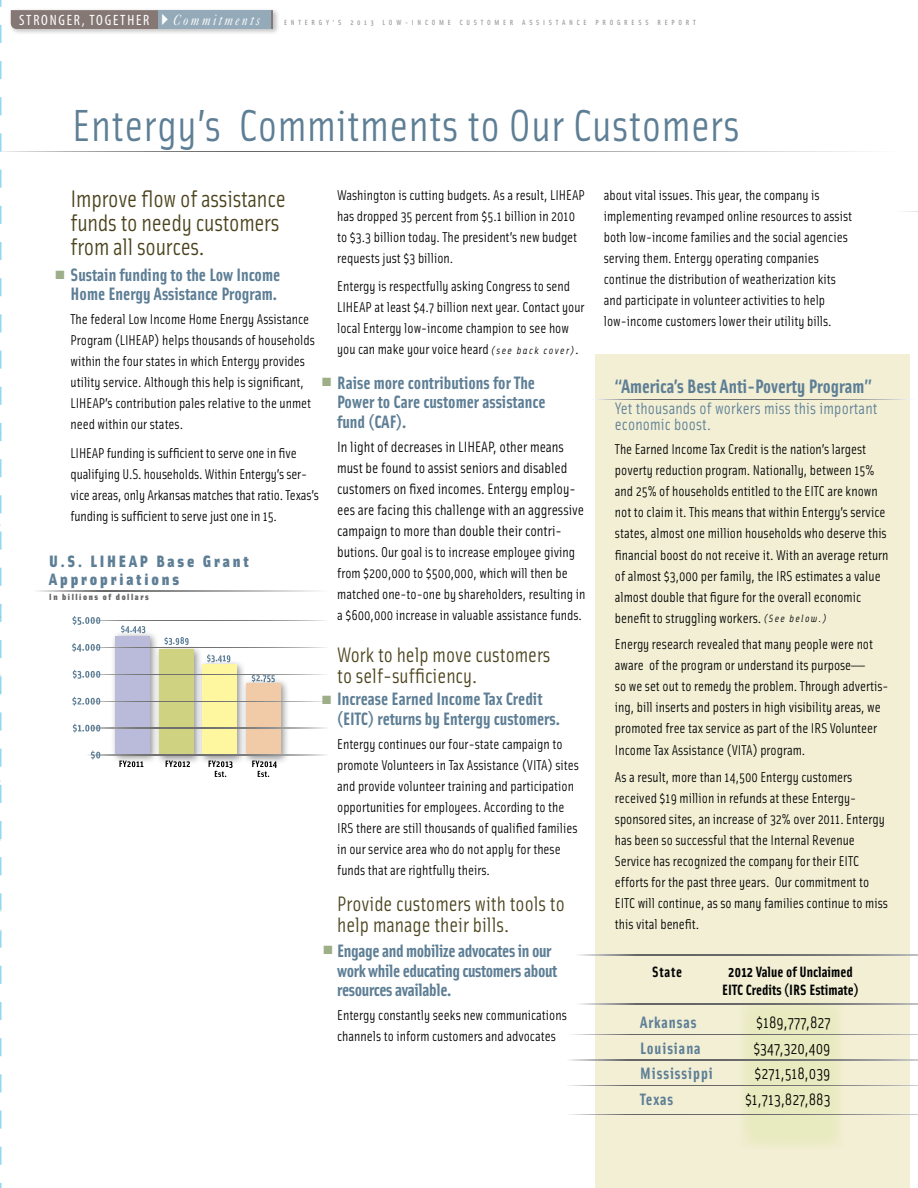
<style>
.page{position:relative;width:918px;height:1188px;background:#fff}
.page>*{position:absolute;margin:0;border:0;box-sizing:border-box;transform-origin:0 0}
.t1{font:45px "Solex";letter-spacing:.01em;color:#5d7e95}
.t2{font:24px/24px "Solex";letter-spacing:-.01em;color:#4b431d}
.t3{font:21px/21px "Solex";color:#4b431d}
.t4{font:700 19.5px "Solex";color:#5d7e95}
.t5{font:700 18px/19.5px "Solex";color:#5d7e95}
.t6{font:700 18px/19.5px "Solex";letter-spacing:-.02em;color:#5d7e95}
.t7{font:16.5px/16.5px "Solex";letter-spacing:.01em;color:#5d7e95}
.t8{font:16.5px "Solex";color:#000}
.t9{font:900 16.5px/18px "Solex";letter-spacing:.17em;color:#5d7e95}
.t10{font:700 16.5px "Solex";letter-spacing:.055em;color:#5d7e95}
.t11{font:15px/21px "Solex";color:#000}
.t12{font:700 15px/18px "Solex";color:#000;text-align:center}
.t13{font:condensed 15px "Myriad Pro";letter-spacing:.12em;color:#fff}
.t14{font:14.25px/21px "Solex";color:#000}
.t15{font:12px "Zapf Dingbats ITC";color:#9dae88}
.t16{font:900 9px "Solex";letter-spacing:.17em;color:#666667}
.t17{font:500 7.5px "Solex";letter-spacing:.5em;color:#9b9b9c}
.s1{font-family:"Caslon Five Forty";font-style:italic;font-stretch:normal}
.s2{font-style:italic;font-size:10.5px}
.s3{font-style:italic}
.s4{font-size:15px}
</style>
<div class="page">
<div style="left:595px;top:354px;width:315px;height:834px;background:#f2efd5"></div>
<svg style="left:37px;top:591px;width:281px;height:1px"></svg>
<svg style="left:121px;top:625px;width:24px;height:6px"></svg>
<svg style="left:164px;top:637px;width:25px;height:8px"></svg>
<svg style="left:207px;top:654px;width:23px;height:6px"></svg>
<svg style="left:252px;top:675px;width:23px;height:3px"></svg>
<div style="left:242px;top:678px;width:48px;height:87px;background:#000;opacity:.44"></div>
<div style="left:246px;top:683px;width:35px;height:72px;background:#f1caa7"></div>
<svg style="left:119px;top:761px;width:158px;height:16px"></svg>
<div style="left:111px;top:631px;width:48px;height:133px;background:#000;opacity:.44"></div>
<div style="left:115px;top:636px;width:35px;height:119px;background:#babbdb"></div>
<div style="left:154px;top:645px;width:49px;height:120px;background:#000;opacity:.44"></div>
<div style="left:159px;top:649px;width:34px;height:107px;background:#ced281"></div>
<div style="left:198px;top:660px;width:48px;height:105px;background:#000;opacity:.44"></div>
<div style="left:203px;top:664px;width:34px;height:91px;background:#fff79f"></div>
<svg style="left:100px;top:620px;width:226px;height:1px"></svg>
<svg style="left:100px;top:647px;width:226px;height:1px"></svg>
<svg style="left:100px;top:701px;width:226px;height:1px"></svg>
<svg style="left:100px;top:728px;width:226px;height:1px"></svg>
<svg style="left:100px;top:674px;width:226px;height:1px"></svg>
<svg style="left:88px;top:755px;width:238px;height:1px"></svg>
<svg style="left:91px;top:751px;width:9px;height:9px"></svg>
<svg style="left:73px;top:724px;width:27px;height:9px"></svg>
<svg style="left:72px;top:697px;width:28px;height:9px"></svg>
<svg style="left:73px;top:670px;width:27px;height:9px"></svg>
<svg style="left:72px;top:643px;width:28px;height:9px"></svg>
<svg style="left:73px;top:616px;width:27px;height:9px"></svg>
<div style="left:8px;top:8px;width:272px;height:28px;background:#000;opacity:.25"></div>
<div style="left:11px;top:10px;width:262px;height:19px;background:#847774"></div>
<div style="left:158px;top:10px;width:112px;height:19px;background:#94aab9"></div>
<svg style="left:2px;top:151px;width:861px;height:1px"></svg>
<svg style="left:595px;top:399px;width:316px;height:1px"></svg>
<div style="left:740px;top:999px;width:104px;height:151px;background:#e7e9bb"></div>
<svg style="left:580px;top:1004px;width:338px;height:1px"></svg>
<svg style="left:579px;top:955px;width:339px;height:1px"></svg>
<svg style="left:740px;top:1035px;width:104px;height:1px"></svg>
<svg style="left:570px;top:1060px;width:348px;height:1px"></svg>
<svg style="left:569px;top:1085px;width:349px;height:1px"></svg>
<svg style="left:570px;top:1114px;width:348px;height:1px"></svg>
<svg style="left:0;top:0;width:2px;height:1188px"></svg>
<p class="t13" style="left:19px;top:11px;width:243px">STRONGER, TOGETHER ✔<span class="s1">Commitments</span></p>
<p class="t17" style="left:284px;top:17px;width:14px">E NTER</p>
<p class="t17" style="left:319px;top:17px;width:23px">GY’S</p>
<p class="t17" style="left:350px;top:17px;width:75px">2013 LOW-INCOME</p>
<p class="t17" style="left:460px;top:17px;width:22px">CUSTOMER</p>
<p class="t17" style="left:522px;top:17px;width:15px">A SSISTANCE</p>
<p class="t17" style="left:595px;top:17px;width:13px">P RO</p>
<p class="t17" style="left:617px;top:17px;width:15px">G RESS</p>
<p class="t17" style="left:657px;top:17px;width:15px">R EPORT</p>
<h1 class="t1" style="left:72px;top:96px;width:669px">Entergy’s Commitments to Our Customers</h1>
<p class="t14" style="left:337px;top:184px;width:249px">Washington is cutting budgets. As a result, LIHEAP has dropped 35 percent from $5.1 billion in 2010 to $3.3 billion today. The president’s new budget requests just $3 billion.</p>
<p class="t14" style="left:337px;top:275px;width:249px">Entergy is respectfully asking Congress to send LIHEAP at least $4.7 billion next year. Contact your local Entergy low-income champion to see how you can make your voice heard <span class="s2">(see back cover)</span><span class="s3">.</span></p>
<p class="t5" style="left:337px;top:372px;width:210px">Raise more contributions for The<br>Power to Care customer assistance fund (CAF).</p>
<p class="t11" style="left:337px;top:435px;width:249px">In light of decreases in LIHEAP, other means must be found to assist seniors and disabled customers on fixed incomes. Entergy employ&shy;ees are facing this challenge with an aggressive campaign to more than double their contri-</p>
<p class="t14" style="left:337px;top:541px;width:250px"><span class="s4">bu</span>tions. Our goal is to increase employee giving from $200,000 to $500,000, which will then be matched one-to-one by shareholders, resulting in a $600,000 increase in valuable assistance funds.</p>
<h3 class="t3" style="left:337px;top:643px;width:215px">Work to help move customers to self-sufficiency.</h3>
<p class="t5" style="left:337px;top:688px;width:224px">Increase Earned Income Tax Credit (EITC) returns by Entergy customers.</p>
<p class="t14" style="left:337px;top:733px;width:243px">Entergy continues our four-state campaign to promote Volunteers in Tax Assistance (VITA) sites and provide volunteer training and participation opportunities for employees. According to the IRS there are still thousands of qualified families in our service area who do not apply for these funds that are rightfully theirs.</p>
<h3 class="t3" style="left:337px;top:892px;width:229px">Provide customers with tools to help manage their bills.</h3>
<p class="t6" style="left:337px;top:940px;width:222px">Engage and mobilize advocates in our work while educating customers about resources available.</p>
<p class="t14" style="left:337px;top:1004px;width:231px">Entergy constantly seeks new communications channels to inform customers and advocates</p>
<h2 class="t2" style="left:71px;top:186px;width:217px">Improve flow of assistance funds to needy customers from all sources.</h2>
<p class="t5" style="left:71px;top:264px;width:211px">Sustain funding to the Low Income<br>Home Energy Assistance Program.</p>
<p class="t14" style="left:71px;top:308px;width:246px">The federal Low Income Home Energy Assistance Program (LIHEAP) helps thousands of households within the four states in which Entergy provides utility service. Although this help is significant, LIHEAP’s contribution pales relative to the unmet need within our states.</p>
<p class="t14" style="left:71px;top:442px;width:250px">LIHEAP funding is sufficient to serve one in five qualifying U.S. households. Within Entergy’s ser&shy;vice areas, only Arkansas matches that ratio. Texas’s funding is sufficient to serve just one in 15.</p>
<p class="t15" style="left:55px;top:269px;width:11px">■</p>
<p class="t15" style="left:322px;top:377px;width:11px">■</p>
<p class="t9" style="left:49px;top:552px;width:201px">U.S. LIHEAP Base Grant<br>Appropriations</p>
<p class="t16" style="left:49px;top:591px;width:101px">In billions of dollars</p>
<p class="t15" style="left:322px;top:694px;width:11px">■</p>
<p class="t15" style="left:324px;top:944px;width:11px">■</p>
<p class="t14" style="left:604px;top:184px;width:250px">about vital issues. This year, the company is implementing revamped online resources to assist both low-income families and the social agencies serving them. Entergy operating companies continue the distribution of weatherization kits and participate in volunteer activities to help low-income customers lower their utility bills.</p>
<h3 class="t4" style="left:615px;top:373px;width:259px">“America’s Best Anti-Poverty Program”</h3>
<p class="t7" style="left:615px;top:399px;width:264px">Yet thousands of workers miss this important economic boost.</p>
<p class="t14" style="left:615px;top:439px;width:275px">The Earned Income Tax Credit is the nation’s largest poverty reduction program. Nationally, between 15% and 25% of households entitled to the EITC are known not to claim it. This means that within Entergy’s service states, almost one million households who deserve this financial boost do not receive it. With an average return of almost $3,000 per family, the IRS estimates a value almost double that figure for the overall economic benefit to struggling workers. <span class="s2">(See below.)</span></p>
<p class="t14" style="left:615px;top:634px;width:275px">Energy research revealed that many people were not aware of the program or understand its purpose——<br>so we set out to remedy the problem. Through advertis&shy;ing, bill inserts and posters in high visibility areas, we promoted free tax service as part of the IRS Volunteer Income Tax Assistance (VITA) program.</p>
<p class="t14" style="left:615px;top:766px;width:275px">As a result, more than 14,500 Entergy customers received $19 million in refunds at these Entergy&shy;sponsored sites, an increase of 32% over 2011. Entergy has been so successful that the Internal Revenue Service has recognized the company for their EITC efforts for the past three years. Our commitment to EITC will continue, as so many families continue to miss this vital benefit.</p>
<p class="t12" style="left:652px;top:962px;width:32px">State</p>
<p class="t12" style="left:722px;top:962px;width:138px">2012 Value of Unclaimed<br>EITC Credits (IRS Estimate)</p>
<p class="t10" style="left:640px;top:1012px;width:58px">Arkansas</p>
<p class="t8" style="left:756px;top:1012px;width:76px">$189,777,827</p>
<p class="t10" style="left:640px;top:1037px;width:62px">Louisiana</p>
<p class="t8" style="left:753px;top:1037px;width:79px">$347,320,409</p>
<p class="t10" style="left:640px;top:1063px;width:74px">Mississippi</p>
<p class="t8" style="left:755px;top:1063px;width:78px">$271,518,039</p>
<p class="t10" style="left:640px;top:1088px;width:35px">Texas</p>
<p class="t8" style="left:745px;top:1088px;width:87px">$1,713,827,883</p>
</div>
